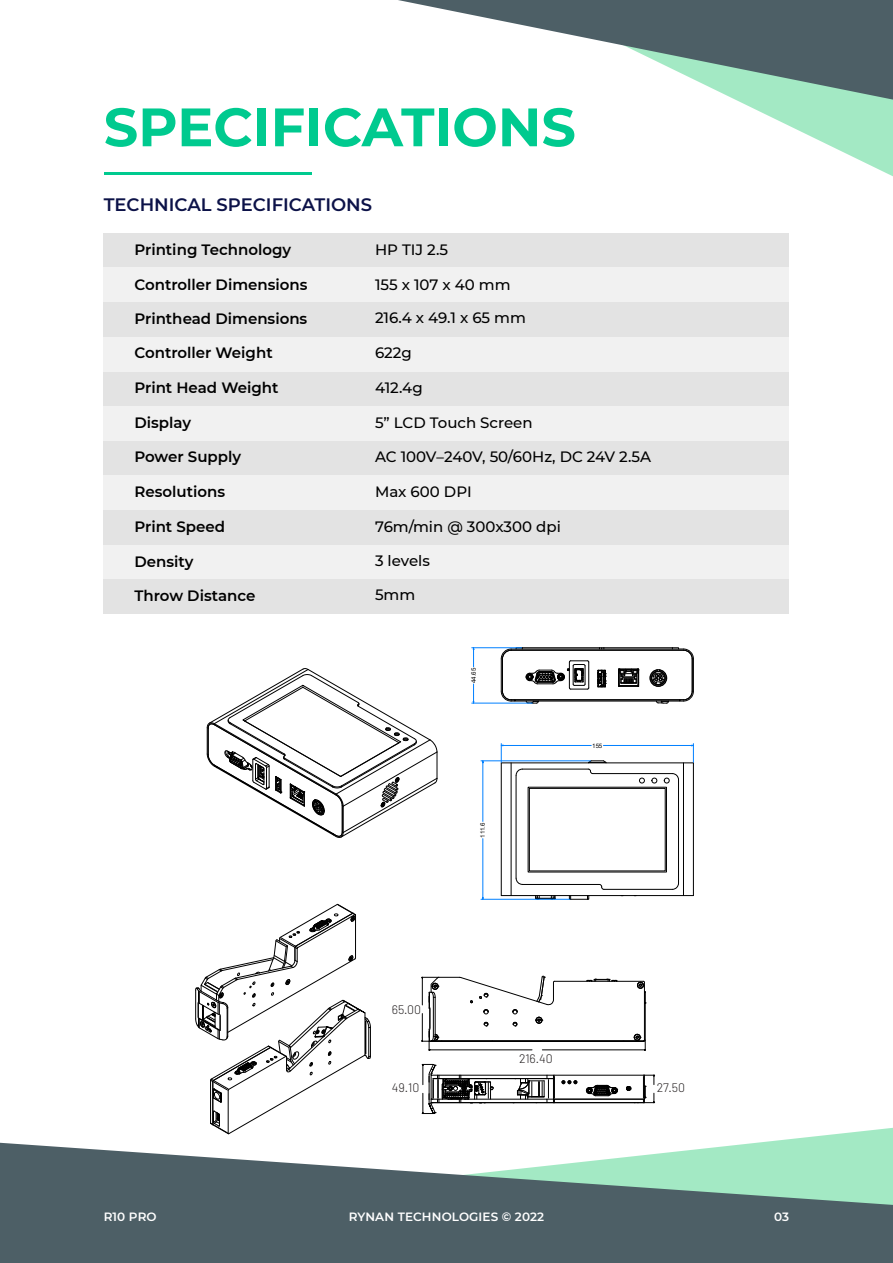
<style>
.page{position:relative;width:893px;height:1263px;background:#fff}
.page>*{position:absolute;margin:0;border:0;box-sizing:border-box;transform-origin:0 0}
.t1{font:700 54px "Montserrat";color:#00ca8f}
.t2{font:600 18px "Montserrat";color:#0c1248}
.t3{font:600 15px "Montserrat";color:#000}
.t4{font:500 15px "Montserrat";color:#000}
.t5{font:300 12.3px "Barlow";color:#231f20}
.t6{font:600 12px "Montserrat";letter-spacing:.01em;color:#fff}
.t7{font:6.15px "Arial";letter-spacing:-.01em;color:#000}
</style>
<div class="page">
<svg style="left:176px;top:100px;width:717px;height:77px"></svg>
<svg style="left:398px;top:0;width:495px;height:100px"></svg>
<hr style="left:104px;top:173px;width:207px;height:2px;background:#00ca8f">
<svg style="left:0;top:1127px;width:893px;height:16px"></svg>
<svg style="left:0;top:1143px;width:893px;height:120px;fill:#4d5f66"></svg>
<div style="left:104px;top:233px;width:685px;height:34px;background:#e3e3e3"></div>
<div style="left:104px;top:371px;width:685px;height:35px;background:#e3e3e3"></div>
<div style="left:104px;top:302px;width:685px;height:35px;background:#e3e3e3"></div>
<div style="left:104px;top:441px;width:685px;height:34px;background:#e3e3e3"></div>
<div style="left:104px;top:545px;width:685px;height:34px;background:#f1f1f1"></div>
<div style="left:104px;top:267px;width:685px;height:35px;background:#f1f1f1"></div>
<div style="left:104px;top:406px;width:685px;height:35px;background:#f1f1f1"></div>
<div style="left:104px;top:510px;width:685px;height:35px;background:#e3e3e3"></div>
<div style="left:104px;top:337px;width:685px;height:34px;background:#f1f1f1"></div>
<div style="left:104px;top:475px;width:685px;height:35px;background:#f1f1f1"></div>
<div style="left:104px;top:579px;width:685px;height:35px;background:#e3e3e3"></div>
<hr style="left:511px;top:649px;width:172px;height:1px;background:#000">
<hr style="left:693px;top:659px;width:1px;height:32px;background:#000">
<hr style="left:692px;top:659px;width:1px;height:32px;background:#000">
<svg style="left:679px;top:690px;width:15px;height:12px"></svg>
<hr style="left:511px;top:699px;width:172px;height:1px;background:#000">
<hr style="left:511px;top:650px;width:172px;height:1px;background:#000">
<svg style="left:672px;top:647px;width:22px;height:12px"></svg>
<hr style="left:604px;top:647px;width:68px;height:1px;background:#000">
<svg style="left:599px;top:647px;width:6px;height:3px"></svg>
<hr style="left:522px;top:647px;width:77px;height:1px;background:#000">
<div style="left:515px;top:699px;width:165px;height:2px;border:1px solid #000"></div>
<svg style="left:650px;top:669px;width:17px;height:18px"></svg>
<svg style="left:597px;top:670px;width:9px;height:18px"></svg>
<svg style="left:501px;top:647px;width:88px;height:57px"></svg>
<svg style="left:656px;top:700px;width:13px;height:4px"></svg>
<svg style="left:618px;top:668px;width:22px;height:19px"></svg>
<hr style="left:501px;top:762px;width:192px;height:1px;background:#000">
<hr style="left:511px;top:763px;width:1px;height:132px;background:#000">
<hr style="left:683px;top:763px;width:1px;height:132px;background:#000">
<hr style="left:693px;top:763px;width:1px;height:132px;background:#000">
<hr style="left:501px;top:763px;width:1px;height:132px;background:#000">
<hr style="left:501px;top:895px;width:192px;height:1px;background:#000">
<svg style="left:652px;top:778px;width:5px;height:5px"></svg>
<svg style="left:639px;top:778px;width:6px;height:5px"></svg>
<div style="left:528px;top:787px;width:139px;height:85px;border:1px solid #000"></div>
<svg style="left:664px;top:773px;width:15px;height:10px"></svg>
<hr style="left:678px;top:780px;width:1px;height:103px;background:#000">
<svg style="left:672px;top:883px;width:7px;height:7px"></svg>
<hr style="left:604px;top:889px;width:68px;height:1px;background:#000">
<svg style="left:599px;top:884px;width:5px;height:6px"></svg>
<hr style="left:522px;top:884px;width:77px;height:1px;background:#000">
<svg style="left:515px;top:877px;width:8px;height:8px"></svg>
<hr style="left:516px;top:775px;width:1px;height:103px;background:#000">
<svg style="left:515px;top:768px;width:8px;height:8px"></svg>
<hr style="left:522px;top:769px;width:66px;height:1px;background:#000">
<hr style="left:593px;top:773px;width:79px;height:1px;background:#000">
<svg style="left:569px;top:895px;width:20px;height:5px"></svg>
<div style="left:529px;top:788px;width:136px;height:83px;border:1px solid #000"></div>
<svg style="left:535px;top:895px;width:21px;height:4px"></svg>
<svg style="left:588px;top:760px;width:19px;height:14px"></svg>
<svg style="left:207px;top:668px;width:231px;height:170px"></svg>
<svg style="left:473px;top:684px;width:1px;height:19px"></svg>
<svg style="left:473px;top:648px;width:1px;height:19px"></svg>
<hr style="left:472px;top:647px;width:50px;height:1px;background:#0080ff">
<hr style="left:472px;top:703px;width:60px;height:1px;background:#0080ff">
<hr style="left:503px;top:745px;width:88px;height:1px;background:#0080ff">
<hr style="left:603px;top:745px;width:89px;height:1px;background:#0080ff">
<svg style="left:691px;top:743px;width:3px;height:19px"></svg>
<svg style="left:501px;top:743px;width:2px;height:19px"></svg>
<hr style="left:483px;top:763px;width:1px;height:58px;background:#0080ff">
<hr style="left:483px;top:839px;width:1px;height:58px;background:#0080ff">
<hr style="left:481px;top:899px;width:89px;height:1px;background:#0080ff">
<hr style="left:481px;top:760px;width:109px;height:1px;background:#0080ff">
<div style="left:175px;top:902px;width:520px;height:234px;background:#fff"></div>
<hr style="left:554px;top:981px;width:89px;height:1px;background:#000">
<hr style="left:644px;top:982px;width:1px;height:58px;background:#000">
<hr style="left:431px;top:1041px;width:208px;height:1px;background:#000">
<svg style="left:637px;top:981px;width:9px;height:23px"></svg>
<svg style="left:634px;top:1034px;width:11px;height:8px"></svg>
<svg style="left:587px;top:979px;width:30px;height:3px"></svg>
<hr style="left:554px;top:1075px;width:89px;height:1px;background:#000">
<hr style="left:461px;top:1078px;width:86px;height:1px;background:#000">
<hr style="left:461px;top:1075px;width:86px;height:1px;background:#000">
<hr style="left:461px;top:1099px;width:86px;height:1px;background:#000">
<hr style="left:554px;top:1099px;width:89px;height:1px;background:#000">
<hr style="left:481px;top:1102px;width:163px;height:1px;background:#000">
<svg style="left:562px;top:1080px;width:15px;height:4px"></svg>
<svg style="left:513px;top:1075px;width:42px;height:27px"></svg>
<svg style="left:586px;top:1085px;width:32px;height:11px"></svg>
<svg style="left:422px;top:1064px;width:71px;height:74px"></svg>
<svg style="left:626px;top:1075px;width:29px;height:28px"></svg>
<hr style="left:542px;top:1049px;width:102px;height:1px;background:#000">
<svg style="left:422px;top:976px;width:133px;height:75px"></svg>
<hr style="left:645px;top:1003px;width:1px;height:47px;background:#000">
<svg style="left:195px;top:904px;width:176px;height:230px"></svg>
<p class="t1" style="left:104px;top:88px;width:474px">SPECIFICATIONS</p>
<p class="t2" style="left:104px;top:192px;width:270px">TECHNICAL SPECIFICATIONS</p>
<p class="t3" style="left:134px;top:239px;width:158px">Printing Technology</p>
<p class="t4" style="left:375px;top:239px;width:75px">HP TIJ 2.5</p>
<p class="t3" style="left:134px;top:274px;width:175px">Controller Dimensions</p>
<p class="t4" style="left:375px;top:274px;width:137px">155 x 107 x 40 mm</p>
<p class="t3" style="left:134px;top:308px;width:174px">Printhead Dimensions</p>
<p class="t4" style="left:375px;top:308px;width:152px">216.4 x 49.1 x 65 mm</p>
<p class="t3" style="left:134px;top:342px;width:140px">Controller Weight</p>
<p class="t4" style="left:375px;top:342px;width:38px">622g</p>
<p class="t3" style="left:134px;top:377px;width:145px">Print Head Weight</p>
<p class="t4" style="left:375px;top:377px;width:49px">412.4g</p>
<p class="t3" style="left:134px;top:412px;width:58px">Display</p>
<p class="t4" style="left:375px;top:412px;width:159px">5” LCD Touch Screen</p>
<p class="t3" style="left:134px;top:446px;width:108px">Power Supply</p>
<p class="t4" style="left:375px;top:446px;width:277px">AC 100V–240V, 50/60Hz, DC 24V 2.5A</p>
<p class="t3" style="left:134px;top:481px;width:92px">Resolutions</p>
<p class="t4" style="left:375px;top:481px;width:98px">Max 600 DPI</p>
<p class="t3" style="left:134px;top:516px;width:92px">Print Speed</p>
<p class="t4" style="left:375px;top:516px;width:187px">76m/min @ 300x300 dpi</p>
<p class="t3" style="left:134px;top:551px;width:60px">Density</p>
<p class="t4" style="left:375px;top:551px;width:56px">3 levels</p>
<p class="t3" style="left:134px;top:585px;width:123px">Throw Distance</p>
<p class="t4" style="left:375px;top:585px;width:42px">5mm</p>
<p class="t7" style="left:469px;top:683px;width:17px;rotate:-90deg">44.65</p>
<p class="t7" style="left:479px;top:838px;width:17px;rotate:-90deg">111.6</p>
<p class="t7" style="left:592px;top:741px;width:12px">155</p>
<p class="t5" style="left:392px;top:1001px;width:31px">65.00</p>
<p class="t5" style="left:519px;top:1050px;width:35px">216.40</p>
<p class="t5" style="left:392px;top:1080px;width:29px">49.10</p>
<p class="t5" style="left:657px;top:1080px;width:30px">27.50</p>
<p class="t6" style="left:104px;top:1208px;width:54px">R10 PRO</p>
<p class="t6" style="left:349px;top:1208px;width:197px">RYNAN TECHNOLOGIES © 2022</p>
<p class="t6" style="left:774px;top:1208px;width:17px">03</p>
</div>
